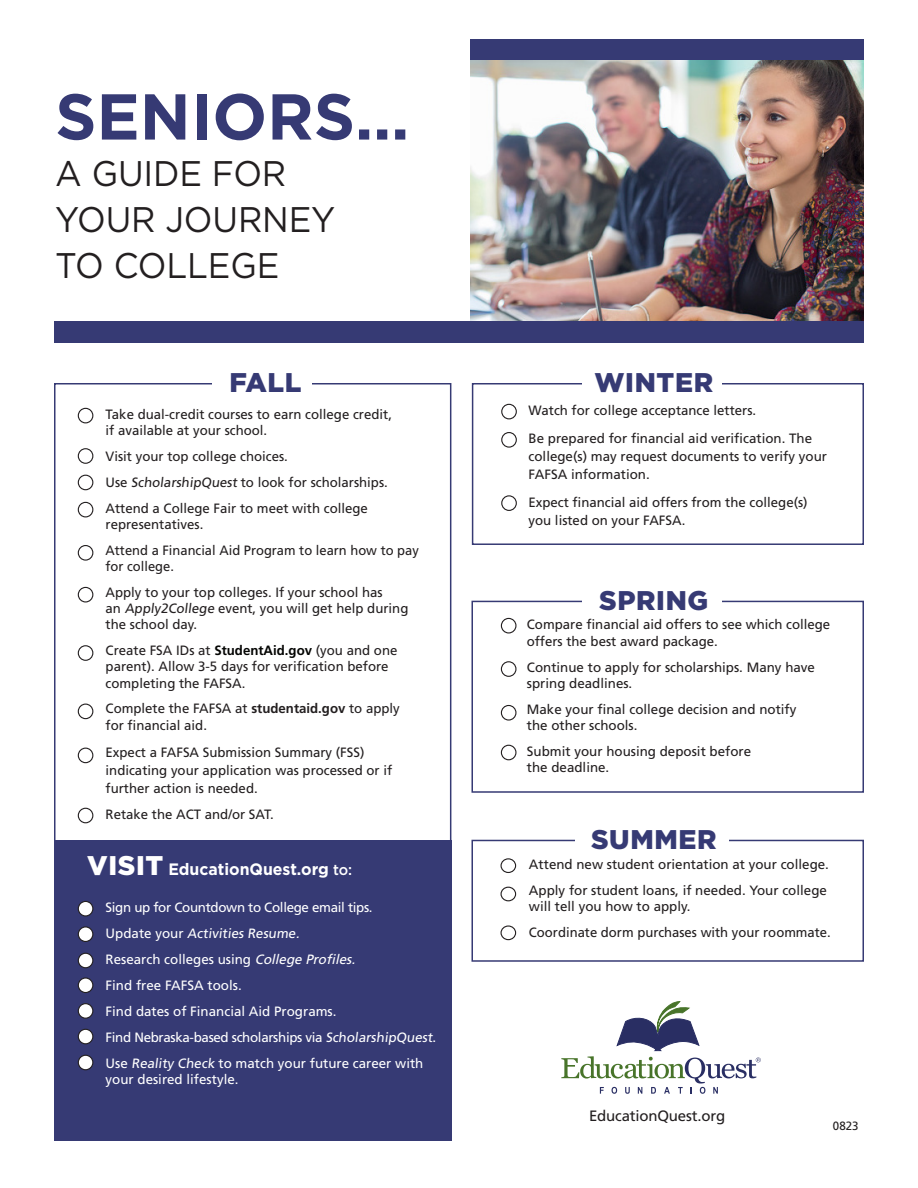
<style>
.page{position:relative;width:918px;height:1188px;background:#fff}
.page>*{position:absolute;margin:0;border:0;box-sizing:border-box;transform-origin:0 0}
.t1{font:700 64.65px "Gotham";color:#363a74}
.t2{font:35.55px "Gotham";letter-spacing:-.005em;color:#231f20;scale:.95 1}
.t3{font:900 27px "Gotham";letter-spacing:.025em;color:#363a74}
.t4{font:700 16.5px "Gotham";color:#fff;scale:.96 1}
.t5{font:15px "Frutiger LT Std";letter-spacing:-.01em;color:#231f20}
.t6{font:13.5px/16.2px "Frutiger LT Std";color:#231f20}
.t7{font:13.5px/16.2px "Frutiger LT Std";color:#fff}
.t8{font:13.5px "Frutiger LT Std";letter-spacing:-.025em;color:#fff}
.t9{font:13.5px/16.2px "Frutiger LT Std";color:#231f20;scale:.96 1}
.t10{font:12px "Frutiger LT Std";color:#231f20;scale:.96 1}
.s1{font-weight:700;color:#040503}
.s2{font-weight:700}
.s3{font-weight:900;font-size:27px}
.s4{font-weight:500;font-size:15px}
.s5{font-style:italic}
</style>
<div class="page">
<div style="left:471px;top:601px;width:393px;height:192px;border:2px solid #363a74"></div>
<div style="left:582px;top:583px;width:140px;height:31px;background:#fff"></div>
<div style="left:472px;top:383px;width:392px;height:162px;border:2px solid #363a74"></div>
<div style="left:583px;top:366px;width:139px;height:31px;background:#fff"></div>
<div style="left:78px;top:645px;width:15px;height:16px;border:1px solid #231f20;border-radius:50%"></div>
<div style="left:78px;top:704px;width:15px;height:15px;border:1px solid #231f20;border-radius:50%"></div>
<div style="left:78px;top:545px;width:15px;height:16px;border:1px solid #231f20;border-radius:50%"></div>
<div style="left:78px;top:502px;width:15px;height:15px;border:1px solid #231f20;border-radius:50%"></div>
<div style="left:78px;top:448px;width:15px;height:16px;border:1px solid #231f20;border-radius:50%"></div>
<div style="left:78px;top:408px;width:15px;height:15px;border:1px solid #231f20;border-radius:50%"></div>
<div style="left:78px;top:475px;width:15px;height:15px;border:1px solid #231f20;border-radius:50%"></div>
<div style="left:78px;top:587px;width:15px;height:16px;border:1px solid #231f20;border-radius:50%"></div>
<div style="left:501px;top:404px;width:16px;height:15px;border:1px solid #231f20;border-radius:50%"></div>
<div style="left:501px;top:432px;width:16px;height:16px;border:1px solid #231f20;border-radius:50%"></div>
<div style="left:501px;top:495px;width:16px;height:16px;border:1px solid #231f20;border-radius:50%"></div>
<div style="left:501px;top:661px;width:16px;height:16px;border:1px solid #231f20;border-radius:50%"></div>
<div style="left:501px;top:705px;width:16px;height:16px;border:1px solid #231f20;border-radius:50%"></div>
<div style="left:501px;top:745px;width:16px;height:15px;border:1px solid #231f20;border-radius:50%"></div>
<div style="left:54px;top:840px;width:397px;height:300px;background:#363a74"></div>
<div style="left:470px;top:39px;width:393px;height:303px;background:#363a74"></div>
<div style="left:501px;top:887px;width:15px;height:14px;border:1px solid #231f20;border-radius:50%"></div>
<div style="left:501px;top:925px;width:15px;height:15px;border:1px solid #231f20;border-radius:50%"></div>
<div style="left:501px;top:858px;width:15px;height:15px;border:1px solid #231f20;border-radius:50%"></div>
<div style="left:78px;top:748px;width:15px;height:15px;border:1px solid #231f20;border-radius:50%"></div>
<div style="left:78px;top:808px;width:15px;height:15px;border:1px solid #231f20;border-radius:50%"></div>
<div style="left:471px;top:840px;width:393px;height:122px;border:2px solid #363a74"></div>
<div style="left:576px;top:823px;width:153px;height:30px;background:#fff"></div>
<div style="left:78px;top:927px;width:15px;height:14px;background:#fff;border-radius:50%"></div>
<div style="left:78px;top:926px;width:15px;height:16px;border:1px solid #231f20;border-radius:50%"></div>
<div style="left:78px;top:901px;width:15px;height:15px;background:#fff;border-radius:50%"></div>
<div style="left:78px;top:901px;width:15px;height:16px;border:1px solid #231f20;border-radius:50%"></div>
<div style="left:78px;top:953px;width:15px;height:15px;background:#fff;border-radius:50%"></div>
<div style="left:78px;top:953px;width:15px;height:15px;border:1px solid #231f20;border-radius:50%"></div>
<div style="left:78px;top:978px;width:15px;height:15px;background:#fff;border-radius:50%"></div>
<div style="left:78px;top:977px;width:15px;height:16px;border:1px solid #231f20;border-radius:50%"></div>
<div style="left:78px;top:1004px;width:15px;height:14px;background:#fff;border-radius:50%"></div>
<div style="left:78px;top:1003px;width:15px;height:16px;border:1px solid #231f20;border-radius:50%"></div>
<div style="left:78px;top:1029px;width:15px;height:15px;background:#fff;border-radius:50%"></div>
<div style="left:78px;top:1029px;width:15px;height:15px;border:1px solid #231f20;border-radius:50%"></div>
<div style="left:78px;top:1055px;width:15px;height:15px;background:#fff;border-radius:50%"></div>
<div style="left:78px;top:1055px;width:15px;height:15px;border:1px solid #231f20;border-radius:50%"></div>
<div style="left:501px;top:618px;width:16px;height:16px;border:1px solid #231f20;border-radius:50%"></div>
<img style="left:470px;top:60px;width:393px;height:261px">
<div style="left:54px;top:321px;width:809px;height:21px;background:#363a74"></div>
<svg style="left:561px;top:1001px;width:200px;height:93px"></svg>
<p class="t1" style="left:55px;top:74px;width:356px">SENIORS…</p>
<p class="t2" style="left:55px;top:150px;width:245px">A GUIDE FOR</p>
<p class="t2" style="left:55px;top:196px;width:297px">YOUR JOURNEY</p>
<p class="t2" style="left:55px;top:242px;width:238px">TO COLLEGE</p>
<p class="t3" style="left:229px;top:367px;width:74px">FALL</p>
<p class="t6" style="left:106px;top:406px;width:288px">Take dual-credit courses to earn college credit, if available at your school.</p>
<p class="t6" style="left:106px;top:448px;width:184px">Visit your top college choices.</p>
<p class="t6" style="left:106px;top:474px;width:284px">Use ScholarshipQuest to look for scholarships.</p>
<p class="t6" style="left:106px;top:500px;width:264px">Attend a College Fair to meet with college representatives.</p>
<p class="t9" style="left:106px;top:542px;width:328px">Attend a Financial Aid Program to learn how to pay for college.</p>
<p class="t6" style="left:106px;top:584px;width:304px">Apply to your top colleges. If your school has<br>an Apply2College event, you will get help during the school day.</p>
<p class="t6" style="left:106px;top:642px;width:293px">Create FSA IDs at <span class="s1">StudentAid.gov</span> (you and one parent). Allow 3-5 days for verification before completing the FAFSA.</p>
<p class="t6" style="left:106px;top:701px;width:296px">Complete the FAFSA at <span class="s2">studentaid.gov</span> to apply for financial aid.</p>
<p class="t6" style="left:106px;top:744px;width:288px;line-height:18px">Expect a FAFSA Submission Summary (FSS) indicating your application was processed or if further action is needed.</p>
<p class="t6" style="left:106px;top:807px;width:170px">Retake the ACT and/or SAT.</p>
<p class="t4" style="left:87px;top:858px;width:278px"><span class="s3">VISIT</span> EducationQuest.org <span class="s4">to:</span></p>
<p class="t8" style="left:106px;top:900px;width:269px">Sign up for Countdown to College email tips.</p>
<p class="t7" style="left:106px;top:925px;width:199px">Update your Activities Resume<span class="s5">.</span></p>
<p class="t7" style="left:106px;top:951px;width:254px">Research colleges using <span class="s5">College Profiles.</span></p>
<p class="t7" style="left:106px;top:977px;width:138px">Find free FAFSA tools.</p>
<p class="t7" style="left:106px;top:1003px;width:232px">Find dates of Financial Aid Programs.</p>
<p class="t8" style="left:106px;top:1029px;width:332px">Find Nebraska-based scholarships via ScholarshipQuest.</p>
<p class="t7" style="left:106px;top:1055px;width:319px">Use Reality Check to match your future career with your desired lifestyle.</p>
<p class="t3" style="left:594px;top:367px;width:120px">WINTER</p>
<p class="t6" style="left:529px;top:403px;width:229px">Watch for college acceptance letters.</p>
<p class="t6" style="left:529px;top:429px;width:300px;line-height:18px">Be prepared for financial aid verification. The college(s) may request documents to verify your<br>FAFSA information.</p>
<p class="t6" style="left:529px;top:493px;width:281px;line-height:18px">Expect financial aid offers from the college(s) you listed on your FAFSA.</p>
<p class="t3" style="left:599px;top:584px;width:111px">SPRING</p>
<p class="t6" style="left:527px;top:617px;width:305px">Compare financial aid offers to see which college offers the best award package.</p>
<p class="t6" style="left:527px;top:659px;width:290px">Continue to apply for scholarships. Many have spring deadlines.</p>
<p class="t6" style="left:527px;top:701px;width:271px">Make your final college decision and notify the other schools.</p>
<p class="t6" style="left:527px;top:743px;width:226px">Submit your housing deposit before the deadline.</p>
<p class="t3" style="left:591px;top:823px;width:127px">SUMMER</p>
<p class="t6" style="left:529px;top:856px;width:302px">Attend new student orientation at your college.</p>
<p class="t6" style="left:529px;top:882px;width:299px">Apply for student loans, if needed. Your college will tell you how to apply.</p>
<p class="t6" style="left:529px;top:924px;width:303px">Coordinate dorm purchases with your roommate.</p>
<p class="t5" style="left:589px;top:1107px;width:138px">EducationQuest.org</p>
<p class="t10" style="left:833px;top:1119px;width:28px">0823</p>
</div>
